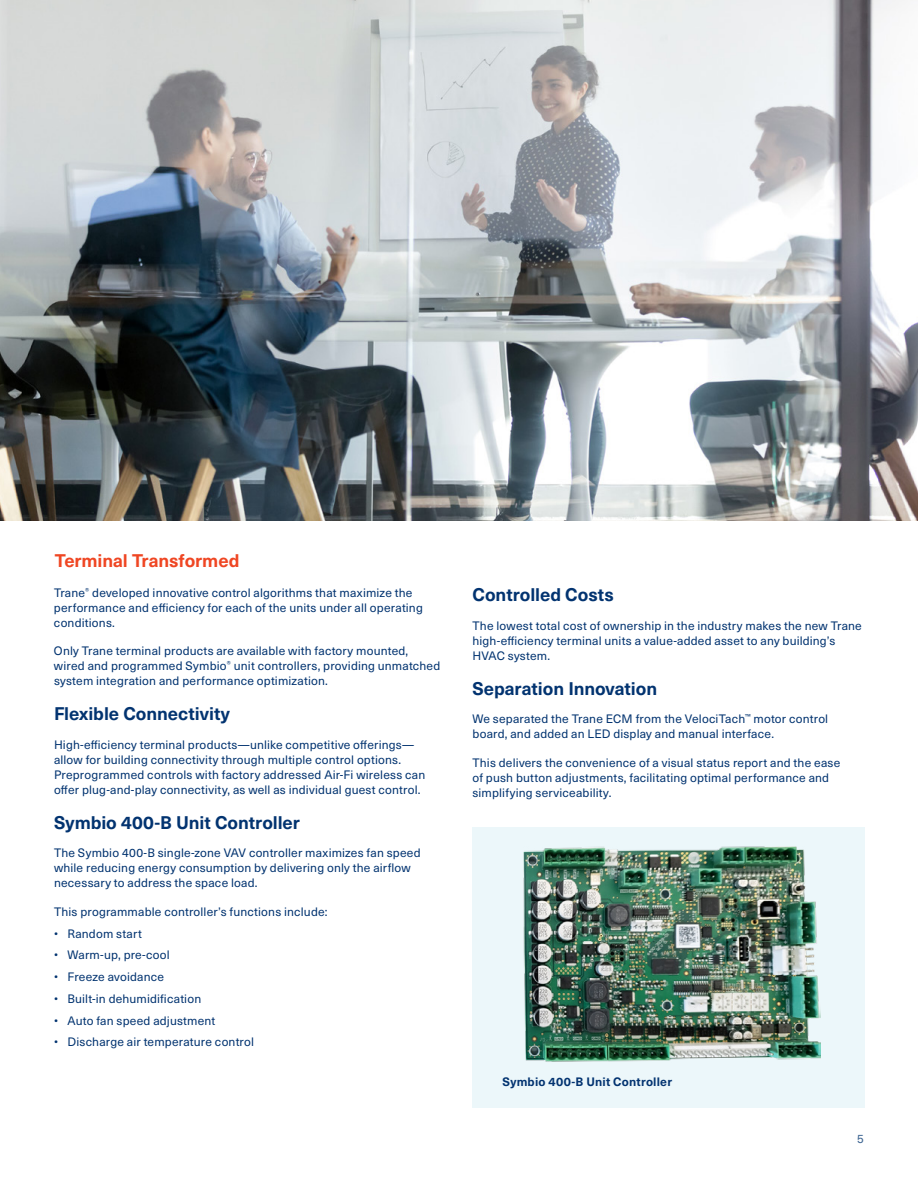
<style>
.page{position:relative;width:918px;height:1188px;background:#fff}
.page>*{position:absolute;margin:0;border:0;box-sizing:border-box;transform-origin:0 0}
.t1{font:700 18px "Neue Haas Unica W1 G";letter-spacing:-.005em;color:#023370}
.t2{font:700 18px "Neue Haas Unica W1 G";letter-spacing:-.005em;color:#ef4623}
.t3{font:12px/15px "Neue Haas Unica W1 G";letter-spacing:.015em;color:#023370}
.t4{font:700 12px "Neue Haas Unica W1 G";letter-spacing:.02em;color:#023370}
.t5{font:12px "Neue Haas Unica W1 G";color:#406793}
</style>
<div class="page">
<div style="left:472px;top:827px;width:393px;height:281px;background:#ecf7fa"></div>
<img style="left:0;top:0;width:918px;height:521px">
<img style="left:523px;top:847px;width:297px;height:215px">
<h1 class="t2" style="left:55px;top:547px;width:186px">Terminal Transformed</h1>
<p class="t3" style="left:54px;top:584px;width:370px">Trane<sup>®</sup> developed innovative control algorithms that maximize the performance and efficiency for each of the units under all operating conditions.</p>
<p class="t3" style="left:54px;top:643px;width:388px">Only Trane terminal products are available with factory mounted, wired and programmed Symbio<sup>®</sup> unit controllers, providing unmatched system integration and performance optimization.</p>
<h1 class="t1" style="left:54px;top:700px;width:177px">Flexible Connectivity</h1>
<p class="t3" style="left:54px;top:736px;width:373px">High-efficiency terminal products—unlike competitive offerings— allow for building connectivity through multiple control options.<br>Preprogrammed controls with factory addressed Air-Fi wireless can offer plug-and-play connectivity, as well as individual guest control.</p>
<h1 class="t1" style="left:54px;top:809px;width:247px">Symbio 400-B Unit Controller</h1>
<p class="t3" style="left:54px;top:845px;width:368px">The Symbio 400-B single-zone VAV controller maximizes fan speed while reducing energy consumption by delivering only the airflow necessary to address the space load.</p>
<p class="t3" style="left:54px;top:903px;width:275px">This programmable controller’s functions include:</p>
<p class="t3" style="left:54px;top:925px;width:89px">• Random start</p>
<p class="t3" style="left:54px;top:947px;width:117px">• Warm-up, pre-cool</p>
<p class="t3" style="left:54px;top:969px;width:112px">• Freeze avoidance</p>
<p class="t3" style="left:54px;top:990px;width:149px">• Built-in dehumidification</p>
<p class="t3" style="left:54px;top:1012px;width:163px">• Auto fan speed adjustment</p>
<p class="t3" style="left:54px;top:1034px;width:202px">• Discharge air temperature control</p>
<h1 class="t1" style="left:472px;top:581px;width:143px">Controlled Costs</h1>
<p class="t3" style="left:472px;top:617px;width:391px">The lowest total cost of ownership in the industry makes the new Trane high-efficiency terminal units a value-added asset to any building’s<br>HVAC system.</p>
<h1 class="t1" style="left:472px;top:675px;width:186px">Separation Innovation</h1>
<p class="t3" style="left:472px;top:711px;width:357px">We separated the Trane ECM from the VelociTach<sup>™</sup> motor control board, and added an LED display and manual interface.</p>
<p class="t3" style="left:473px;top:754px;width:369px">This delivers the convenience of a visual status report and the ease of push button adjustments, facilitating optimal performance and simplifying serviceability.</p>
<p class="t4" style="left:502px;top:1073px;width:171px">Symbio 400-B Unit Controller</p>
<p class="t5" style="left:857px;top:1130px;width:8px">5</p>
</div>
